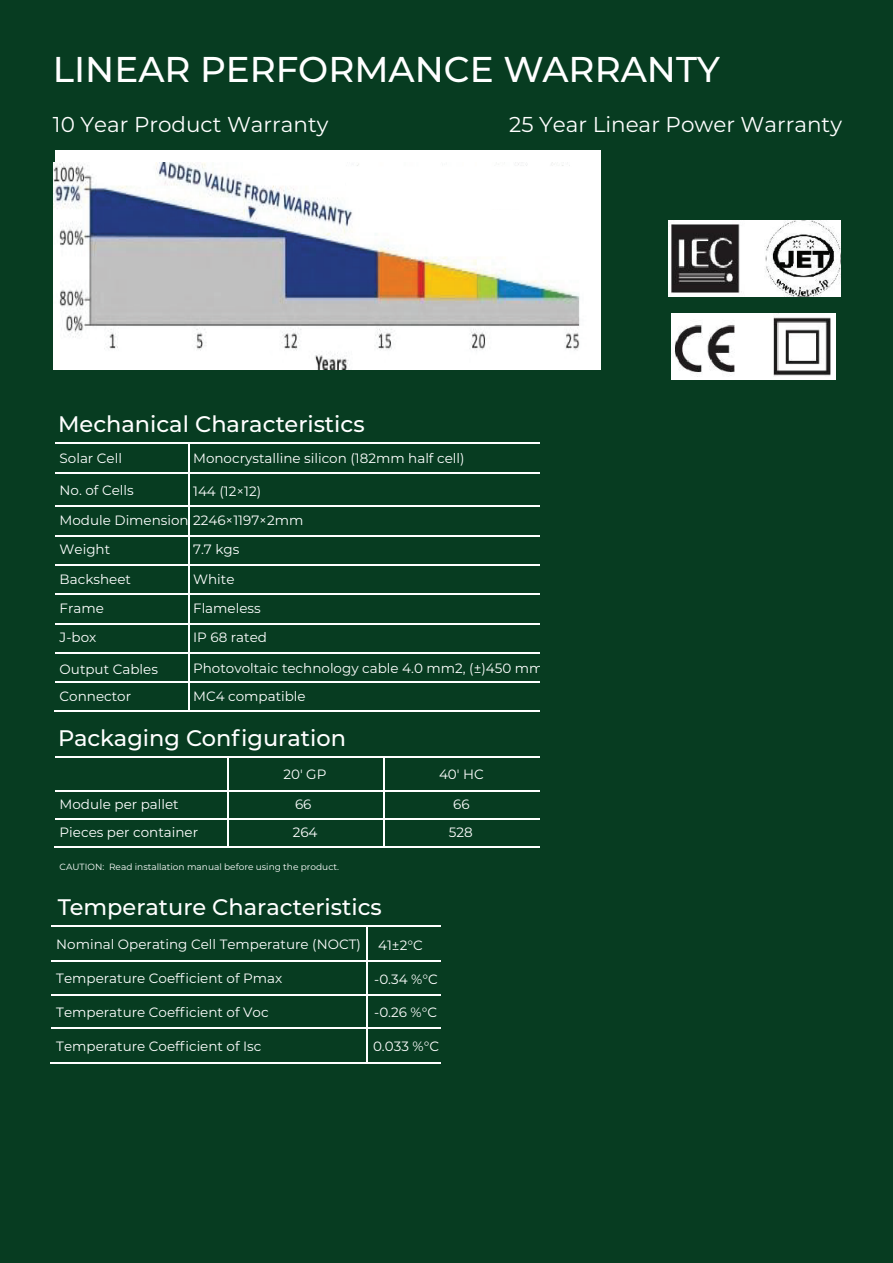
<style>
.page{position:relative;width:893px;height:1263px;background:#073c21}
.page>*{position:absolute;margin:0;border:0;box-sizing:border-box;transform-origin:0 0}
.t1{font:500 35.85px "Montserrat";color:#fff}
.t2{font:500 22.5px "Montserrat";color:#fff}
.t3{font:21.45px "Montserrat";color:#fff}
.t4{font:13.5px/29.4px "Montserrat";color:#fff}
.t5{font:9px "Montserrat";color:#fff}
</style>
<div class="page">
<div style="left:55px;top:151px;width:546px;height:219px;background:#fff"></div>
<img style="left:668px;top:221px;width:172px;height:75px">
<img style="left:671px;top:313px;width:165px;height:67px">
<img style="left:54px;top:163px;width:526px;height:207px">
<svg style="left:340px;top:166px;width:240px;height:46px"></svg>
<hr style="left:55px;top:442px;width:133px;height:1px;background:#fff">
<hr style="left:189px;top:442px;width:351px;height:1px;background:#fff">
<hr style="left:55px;top:473px;width:133px;height:1px;background:#fff">
<hr style="left:189px;top:473px;width:351px;height:1px;background:#fff">
<hr style="left:55px;top:506px;width:133px;height:1px;background:#fff">
<hr style="left:189px;top:506px;width:351px;height:1px;background:#fff">
<hr style="left:55px;top:535px;width:133px;height:2px;background:#fff">
<hr style="left:189px;top:535px;width:351px;height:2px;background:#fff">
<hr style="left:55px;top:564px;width:133px;height:2px;background:#fff">
<hr style="left:189px;top:564px;width:351px;height:2px;background:#fff">
<hr style="left:55px;top:593px;width:133px;height:2px;background:#fff">
<hr style="left:189px;top:593px;width:351px;height:2px;background:#fff">
<hr style="left:55px;top:623px;width:133px;height:1px;background:#fff">
<hr style="left:189px;top:623px;width:351px;height:1px;background:#fff">
<hr style="left:55px;top:652px;width:133px;height:1px;background:#fff">
<hr style="left:189px;top:652px;width:351px;height:1px;background:#fff">
<hr style="left:55px;top:681px;width:133px;height:1px;background:#fff">
<hr style="left:189px;top:681px;width:351px;height:1px;background:#fff">
<hr style="left:54px;top:710px;width:134px;height:2px;background:#fff">
<svg style="left:188px;top:442px;width:1px;height:270px"></svg>
<hr style="left:189px;top:710px;width:351px;height:2px;background:#fff">
<hr style="left:55px;top:757px;width:172px;height:1px;background:#fff">
<hr style="left:228px;top:757px;width:155px;height:1px;background:#fff">
<hr style="left:384px;top:757px;width:156px;height:1px;background:#fff">
<hr style="left:55px;top:790px;width:172px;height:1px;background:#fff">
<hr style="left:228px;top:790px;width:155px;height:1px;background:#fff">
<hr style="left:384px;top:790px;width:156px;height:1px;background:#fff">
<hr style="left:55px;top:818px;width:172px;height:1px;background:#fff">
<hr style="left:228px;top:818px;width:155px;height:1px;background:#fff">
<hr style="left:384px;top:818px;width:156px;height:1px;background:#fff">
<hr style="left:54px;top:846px;width:173px;height:2px;background:#fff">
<svg style="left:227px;top:757px;width:1px;height:91px"></svg>
<hr style="left:228px;top:846px;width:155px;height:2px;background:#fff">
<svg style="left:383px;top:757px;width:1px;height:91px"></svg>
<hr style="left:384px;top:846px;width:156px;height:2px;background:#fff">
<hr style="left:52px;top:925px;width:314px;height:1px;background:#fff">
<hr style="left:368px;top:925px;width:73px;height:1px;background:#fff">
<hr style="left:366px;top:926px;width:2px;height:27px;background:#fff">
<hr style="left:52px;top:960px;width:314px;height:2px;background:#fff">
<svg style="left:366px;top:953px;width:2px;height:9px"></svg>
<hr style="left:368px;top:960px;width:73px;height:2px;background:#fff">
<hr style="left:366px;top:962px;width:2px;height:25px;background:#fff">
<hr style="left:52px;top:994px;width:314px;height:1px;background:#fff">
<svg style="left:366px;top:987px;width:2px;height:8px"></svg>
<hr style="left:368px;top:994px;width:73px;height:1px;background:#fff">
<hr style="left:366px;top:995px;width:2px;height:25px;background:#fff">
<hr style="left:52px;top:1028px;width:314px;height:1px;background:#fff">
<svg style="left:366px;top:1020px;width:2px;height:9px"></svg>
<hr style="left:368px;top:1028px;width:73px;height:1px;background:#fff">
<hr style="left:366px;top:1029px;width:2px;height:25px;background:#fff">
<hr style="left:51px;top:1062px;width:315px;height:1px;background:#fff">
<svg style="left:366px;top:1054px;width:2px;height:9px"></svg>
<hr style="left:368px;top:1062px;width:73px;height:1px;background:#fff">
<h1 class="t1" style="left:53px;top:44px;width:668px">LINEAR PERFORMANCE WARRANTY</h1>
<h3 class="t3" style="left:53px;top:109px;width:277px">10 Year Product Warranty</h3>
<h3 class="t3" style="left:509px;top:109px;width:334px">25 Year Linear Power Warranty</h3>
<h2 class="t2" style="left:58px;top:408px;width:308px">Mechanical Characteristics</h2>
<p class="t4" style="left:60px;top:443px;width:64px">Solar Cell</p>
<p class="t4" style="left:193px;top:443px;width:273px">Monocrystalline silicon (182mm half cell)</p>
<p class="t4" style="left:60px;top:475px;width:76px">No. of Cells</p>
<p class="t4" style="left:60px;top:476px;width:245px;text-indent:134px">144 (12×12)<br>Module Dimensions2246×1197×2mm<br>Weight</p>
<p class="t4" style="left:193px;top:534px;width:48px">7.7 kgs</p>
<p class="t4" style="left:60px;top:564px;width:73px">Backsheet</p>
<p class="t4" style="left:193px;top:564px;width:43px">White</p>
<p class="t4" style="left:60px;top:593px;width:46px">Frame</p>
<p class="t4" style="left:193px;top:593px;width:69px">Flameless</p>
<p class="t4" style="left:60px;top:622px;width:38px">J-box</p>
<p class="t4" style="left:193px;top:622px;width:75px">IP 68 rated</p>
<p class="t4" style="left:60px;top:654px;width:100px">Output Cables</p>
<p class="t4" style="left:193px;top:653px;width:352px">Photovoltaic technology cable 4.0 mm2, (±)450 mm</p>
<p class="t4" style="left:60px;top:680px;width:73px">Connector</p>
<p class="t4" style="left:193px;top:680px;width:114px">MC4 compatible</p>
<h2 class="t2" style="left:58px;top:723px;width:289px">Packaging Configuration</h2>
<p class="t4" style="left:283px;top:759px;width:44px">20' GP</p>
<p class="t4" style="left:439px;top:759px;width:46px">40' HC</p>
<p class="t4" style="left:60px;top:788px;width:121px">Module per pallet</p>
<p class="t4" style="left:295px;top:788px;width:18px">66</p>
<p class="t4" style="left:453px;top:788px;width:18px">66</p>
<p class="t4" style="left:60px;top:817px;width:140px">Pieces per container</p>
<p class="t4" style="left:293px;top:817px;width:26px">264</p>
<p class="t4" style="left:449px;top:817px;width:25px">528</p>
<p class="t5" style="left:60px;top:860px;width:281px">CAUTION: Read installation manual before using the product.</p>
<h2 class="t2" style="left:58px;top:891px;width:326px">Temperature Characteristics</h2>
<p class="t4" style="left:56px;top:929px;width:306px">Nominal Operating Cell Temperature (NOCT)</p>
<p class="t4" style="left:378px;top:930px;width:46px">41±2°C</p>
<p class="t4" style="left:56px;top:963px;width:228px">Temperature Coefficient of Pmax</p>
<p class="t4" style="left:374px;top:964px;width:65px">-0.34 %°C</p>
<p class="t4" style="left:56px;top:997px;width:214px">Temperature Coefficient of Voc</p>
<p class="t4" style="left:374px;top:997px;width:64px">-0.26 %°C</p>
<p class="t4" style="left:56px;top:1030px;width:207px">Temperature Coefficient of Isc</p>
<p class="t4" style="left:373px;top:1031px;width:68px">0.033 %°C</p>
</div>
